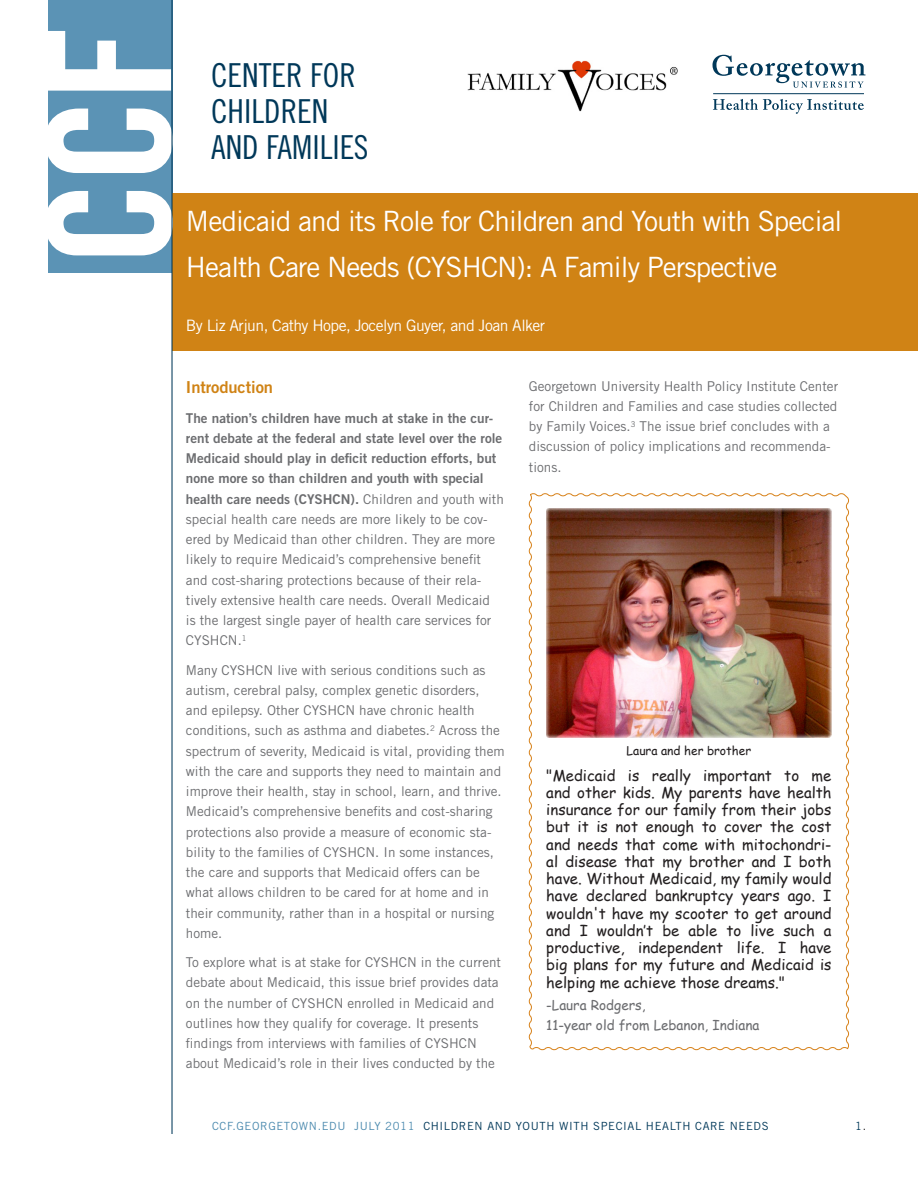
<style>
.page{position:relative;width:918px;height:1188px;background:#fff}
.page>*{position:absolute;margin:0;border:0;box-sizing:border-box;transform-origin:0 0}
.t1{font:33px/36px "Trade Gothic Cond Eighteen";color:#003859}
.t2{font:28.05px/46.5px "Trade Gothic";letter-spacing:-.035em;color:#fff}
.t3{font:16.5px "Trade Gothic Bold Two";letter-spacing:-.005em;color:#d08315}
.t4{font:15.75px "Trade Gothic";letter-spacing:-.035em;color:#fff}
.t5{font:15px/17.2px "Comic Sans MS";color:#231f20;text-align:justify}
.t6{font:13.5px/20.2px "Trade Gothic";color:#6c6d70}
.t7{font:13.5px/20.2px "Comic Sans MS";color:#6c6d70}
.t8{font:12px "Comic Sans MS";color:#231f20}
.Subheads{font:11.25px "Trade Gothic";letter-spacing:.055em;color:#003859}
.s1{font-family:"Trade Gothic Bold Two"}
.s2{color:#4d8baf}
.s3{color:#231f20}
</style>
<div class="page">
<div style="left:48px;top:0;width:125px;height:272px;background:#5b93b5"></div>
<div style="left:173px;top:193px;width:745px;height:158px;background:#d08315"></div>
<svg style="left:48px;top:31px;width:123px;height:224px"></svg>
<hr style="left:171px;top:0;width:2px;height:1134px;background:#003859">
<svg style="left:712px;top:55px;width:153px;height:33px"></svg>
<hr style="left:713px;top:93px;width:151px;height:1px;background:#003859">
<svg style="left:713px;top:99px;width:151px;height:15px"></svg>
<img style="left:467px;top:61px;width:211px;height:51px">
<img style="left:528px;top:493px;width:321px;height:558px">
<p class="t1" style="left:211px;top:57px;width:159px">CENTER FOR<br>CHILDREN<br>AND FAMILIES</p>
<p class="t2" style="left:186px;top:197px;width:658px">Medicaid and its Role for Children and Youth with Special<br>Health Care Needs (CYSHCN): A Family Perspective</p>
<p class="t4" style="left:186px;top:316px;width:361px">By Liz Arjun, Cathy Hope, Jocelyn Guyer, and Joan Alker</p>
<p class="t3" style="left:186px;top:377px;width:89px">Introduction</p>
<p class="t6" style="left:186px;top:408px;width:319px"><span class="s1">The nation’s children have much at stake in the cur&shy;rent debate at the federal and state level over the role Medicaid should play in deficit reduction efforts, but none more so than children and youth with special health care needs (CYSHCN).</span> Children and youth with special health care needs are more likely to be cov&shy;ered by Medicaid than other children. They are more likely to require Medicaid’s comprehensive benefit and cost-sharing protections because of their rela&shy;tively extensive health care needs. Overall Medicaid<br>is the largest single payer of health care services for CYSHCN.<sup>1</sup></p>
<p class="t6" style="left:186px;top:660px;width:320px">Many CYSHCN live with serious conditions such as autism, cerebral palsy, complex genetic disorders, and epilepsy. Other CYSHCN have chronic health conditions, such as asthma and diabetes.<sup>2</sup> Across the spectrum of severity, Medicaid is vital, providing them with the care and supports they need to maintain and improve their health, stay in school, learn, and thrive.<br>Medicaid’s comprehensive benefits and cost-sharing protections also provide a measure of economic sta&shy;bility to the families of CYSHCN. In some instances, the care and supports that Medicaid offers can be what allows children to be cared for at home and in their community, rather than in a hospital or nursing home.</p>
<p class="t6" style="left:186px;top:952px;width:317px">To explore what is at stake for CYSHCN in the current debate about Medicaid, this issue brief provides data on the number of CYSHCN enrolled in Medicaid and outlines how they qualify for coverage. It presents findings from interviews with families of CYSHCN about Medicaid’s role in their lives conducted by the</p>
<p class="t6" style="left:529px;top:375px;width:311px">Georgetown University Health Policy Institute Center for Children and Families and case studies collected by Family Voices.<sup>3</sup> The issue brief concludes with a discussion of policy implications and recommenda&shy;tions.</p>
<p class="t8" style="left:627px;top:742px;width:126px">Laura and her brother</p>
<p class="t5" style="left:546px;top:766px;width:287px">"Medicaid is really important to me and other kids. My parents have health insurance for our family from their jobs but it is not enough to cover the cost and needs that come with mitochondri&shy;al disease that my brother and I both have. Without Medicaid, my family would have declared bankruptcy years ago. I wouldn't have my scooter to get around and I wouldn’t be able to live such a productive, independent life. I have big plans for my future and Medicaid is helping me achieve those dreams."</p>
<p class="t7" style="left:546px;top:995px;width:215px">-Laura Rodgers,<br>11-year old from Lebanon, Indiana</p>
<p class="Subheads" style="left:212px;top:1120px;width:558px"><span class="s2">CCF.GEORGETOWN.EDU JULY 2011</span> CHILDREN AND YOUTH WITH SPECIAL HEALTH CARE NEEDS</p>
<p class="Subheads" style="left:855px;top:1120px;width:12px">1<span class="s3">.</span></p>
</div>
